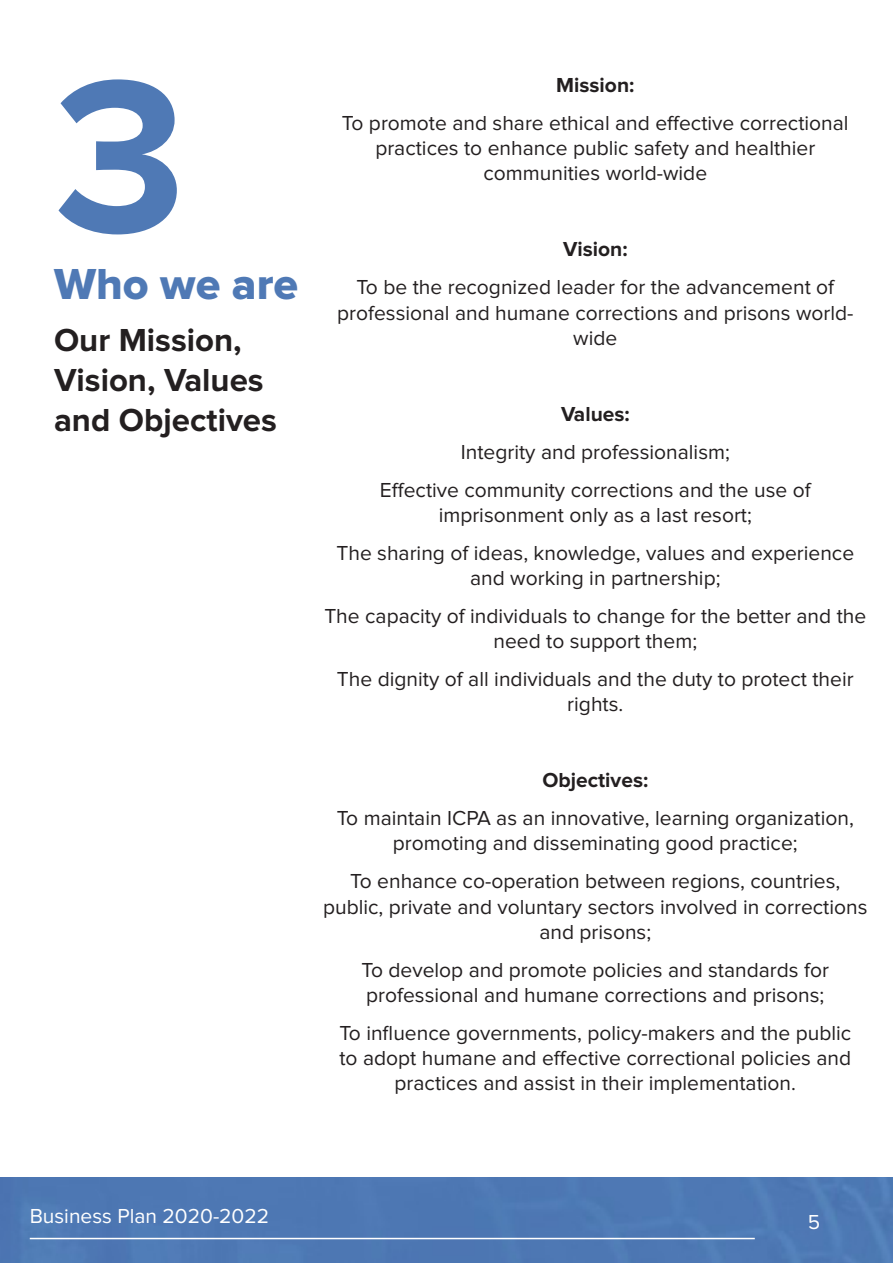
<style>
.page{position:relative;width:893px;height:1263px;background:#fff}
.page>*{position:absolute;margin:0;border:0;box-sizing:border-box;transform-origin:0 0}
.Section_Numbers{font:700 225px "Proxima Nova";color:#4f79b5}
.Section_Titles{font:45px "Proxima Nova Extrabld";color:#4f79b5}
.Section_SubTitle{font:700 33px/39.6px "Proxima Nova";color:#231f20}
.Main_Body{font:21px/25.2px "Proxima Nova";color:#231f20;text-align:center}
.Main_Body-2{font:700 21px "Proxima Nova";color:#231f20}
.t1{font:21px "Proxima Nova";color:#fff}
</style>
<div class="page">
<div style="left:0;top:1178px;width:893px;height:85px;background:#4d78b4"></div>
<hr style="left:30px;top:1238px;width:725px;height:1px;background:#fff">
<p class="Section_Numbers" style="left:54px;top:54px;width:134px">3</p>
<p class="Section_Titles" style="left:54px;top:264px;width:246px">Who we are</p>
<p class="Section_SubTitle" style="left:54px;top:322px;width:224px">Our Mission,<br>Vision, Values and Objectives</p>
<p class="Main_Body-2" style="left:556px;top:75px;width:80px">Mission:</p>
<p class="Main_Body" style="left:342px;top:111px;width:508px">To promote and share ethical and effective correctional practices to enhance public safety and healthier communities world-wide</p>
<p class="Main_Body-2" style="left:563px;top:240px;width:66px">Vision:</p>
<p class="Main_Body" style="left:337px;top:276px;width:518px">To be the recognized leader for the advancement of professional and humane corrections and prisons world&shy;wide</p>
<p class="Main_Body-2" style="left:561px;top:404px;width:70px">Values:</p>
<p class="Main_Body" style="left:461px;top:440px;width:271px">Integrity and professionalism;</p>
<p class="Main_Body" style="left:380px;top:478px;width:432px">Effective community corrections and the use of imprisonment only as a last resort;</p>
<p class="Main_Body" style="left:336px;top:541px;width:519px">The sharing of ideas, knowledge, values and experience and working in partnership;</p>
<p class="Main_Body" style="left:324px;top:604px;width:543px">The capacity of individuals to change for the better and the need to support them;</p>
<p class="Main_Body" style="left:337px;top:667px;width:518px">The dignity of all individuals and the duty to protect their rights.</p>
<p class="Main_Body-2" style="left:542px;top:770px;width:107px">Objectives:</p>
<p class="Main_Body" style="left:337px;top:806px;width:519px">To maintain ICPA as an innovative, learning organization, promoting and disseminating good practice;</p>
<p class="Main_Body" style="left:323px;top:870px;width:546px">To enhance co-operation between regions, countries, public, private and voluntary sectors involved in corrections and prisons;</p>
<p class="Main_Body" style="left:362px;top:958px;width:469px;text-align:left">To develop and promote policies and standards for professional and humane corrections and prisons;</p>
<p class="Main_Body" style="left:339px;top:1021px;width:513px">To influence governments, policy-makers and the public to adopt humane and effective correctional policies and practices and assist in their implementation.</p>
<p class="t1" style="left:30px;top:1206px;width:241px">Business Plan 2020-2022</p>
<p class="t1" style="left:808px;top:1212px;width:14px">5</p>
</div>
